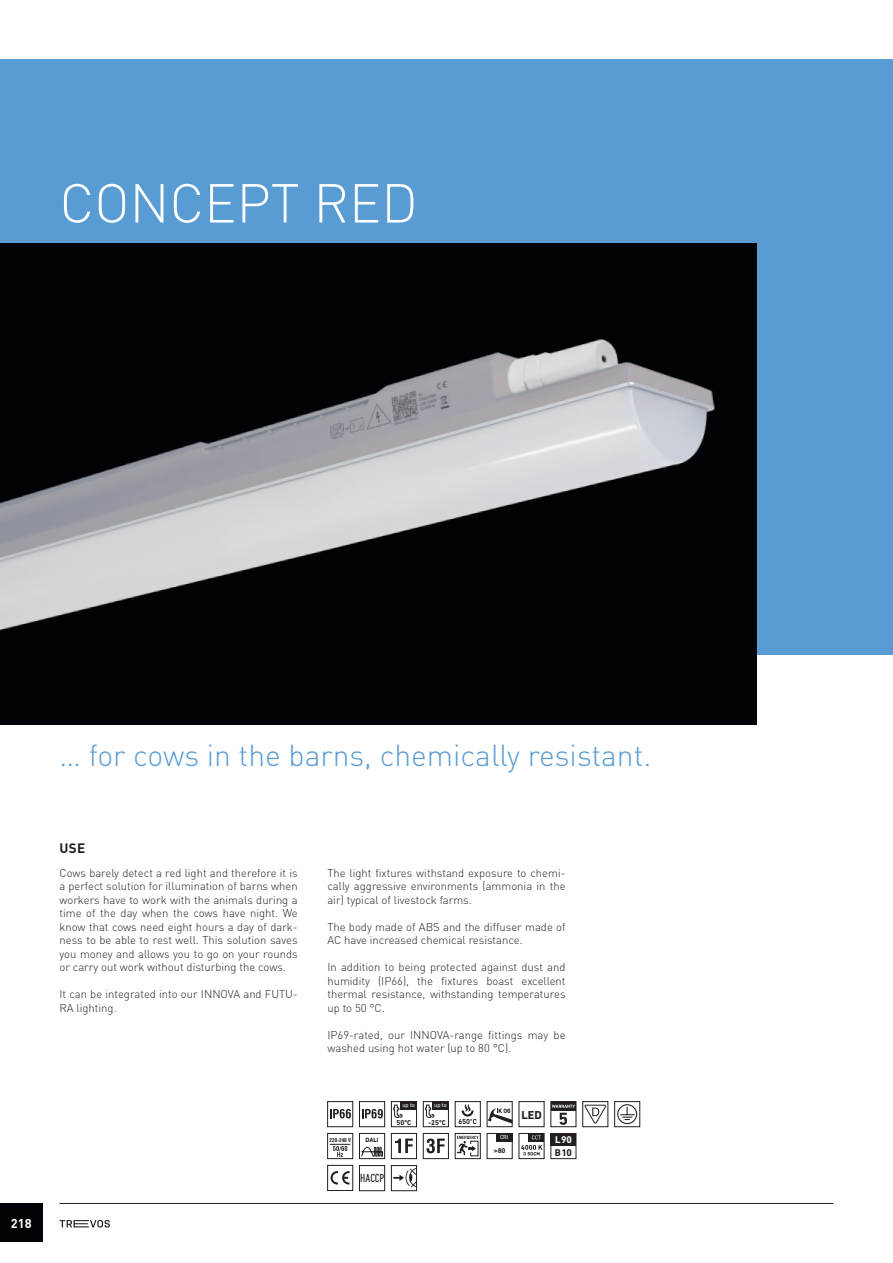
<style>
.page{position:relative;width:893px;height:1263px;background:#fff}
.page>*{position:absolute;margin:0;border:0;box-sizing:border-box;transform-origin:0 0}
.H2_-_UVOD_-_bílá__vychozi{font:300 54px "DINOT";color:#fff}
.H3_-_Headliny{font:300 30px "DINOT";color:#599cd4}
.H5_-_klasicke_nadpisy_VERZALKY{font:700 13.5px "DINOT";color:#231f20}
.t1{font:700 12.75px "DINOT";color:#fff}
.t2{font:condensed 12px "DIN Next LT Pro";color:#231f20}
.t3{font:700 11.7px "DIN Next LT Pro";color:#231f20}
.Produkt_-_Odstavec_blok{font:300 11.25px/13.5px "DINOT";color:#231f20;text-align:justify}
.t4{font:700 9.9px "DIN Next LT Pro";color:#231f20}
.t5{font:700 9.9px "DIN Next LT Pro";color:#fff}
.t6{font:700 7.05px "DIN Next LT Pro";color:#231f20}
.t7{font:700 6.3px "DIN Next LT Pro";color:#231f20}
.t8{font:5.85px "DIN Next LT Pro";color:#fff}
.t9{font:700 condensed 5.25px "Helvetica CE";color:#231f20}
</style>
<div class="page">
<hr style="left:60px;top:1203px;width:773px;height:1px;background:#231f20">
<div style="left:0;top:1203px;width:43px;height:39px;background:#010205"></div>
<svg style="left:60px;top:1220px;width:50px;height:7px"></svg>
<div style="left:0;top:60px;width:893px;height:595px;background:#599cd4"></div>
<svg style="left:362px;top:1109px;width:21px;height:9px"></svg>
<div style="left:359px;top:1101px;width:26px;height:26px;border:1px solid #231f20"></div>
<svg style="left:489px;top:1108px;width:21px;height:15px"></svg>
<div style="left:487px;top:1101px;width:25px;height:26px;border:1px solid #231f20"></div>
<svg style="left:459px;top:1104px;width:18px;height:20px"></svg>
<div style="left:455px;top:1101px;width:25px;height:26px;border:1px solid #231f20"></div>
<div style="left:400px;top:1101px;width:17px;height:9px;background:#231f20"></div>
<svg style="left:393px;top:1104px;width:9px;height:14px"></svg>
<div style="left:391px;top:1101px;width:26px;height:26px;border:1px solid #231f20"></div>
<div style="left:432px;top:1101px;width:16px;height:9px;background:#231f20"></div>
<svg style="left:425px;top:1104px;width:9px;height:14px"></svg>
<div style="left:423px;top:1101px;width:26px;height:26px;border:1px solid #231f20"></div>
<svg style="left:457px;top:1135px;width:20px;height:1px"></svg>
<svg style="left:457px;top:1136px;width:21px;height:21px"></svg>
<div style="left:455px;top:1133px;width:25px;height:26px;border:1px solid #231f20"></div>
<svg style="left:330px;top:1144px;width:20px;height:13px"></svg>
<div style="left:327px;top:1133px;width:26px;height:26px;border:1px solid #231f20"></div>
<svg style="left:617px;top:1104px;width:21px;height:21px"></svg>
<div style="left:614px;top:1101px;width:26px;height:26px;border:1px solid #231f20"></div>
<svg style="left:393px;top:1168px;width:22px;height:19px"></svg>
<div style="left:391px;top:1165px;width:26px;height:26px;border:1px solid #231f20"></div>
<div style="left:359px;top:1165px;width:26px;height:26px;border:1px solid #231f20"></div>
<svg style="left:427px;top:1138px;width:18px;height:15px"></svg>
<div style="left:423px;top:1133px;width:26px;height:26px;border:1px solid #231f20"></div>
<svg style="left:395px;top:1138px;width:18px;height:15px"></svg>
<div style="left:391px;top:1133px;width:26px;height:26px;border:1px solid #231f20"></div>
<svg style="left:331px;top:1171px;width:18px;height:13px"></svg>
<div style="left:327px;top:1165px;width:26px;height:26px;border:1px solid #231f20"></div>
<div style="left:519px;top:1101px;width:25px;height:26px;border:1px solid #231f20"></div>
<svg style="left:553px;top:1103px;width:21px;height:2px"></svg>
<svg style="left:553px;top:1105px;width:21px;height:20px"></svg>
<div style="left:551px;top:1101px;width:25px;height:26px;border:1px solid #231f20"></div>
<svg style="left:330px;top:1109px;width:21px;height:9px"></svg>
<div style="left:327px;top:1101px;width:26px;height:26px;border:1px solid #231f20"></div>
<div style="left:496px;top:1133px;width:16px;height:9px;background:#231f20"></div>
<div style="left:487px;top:1133px;width:25px;height:26px;border:1px solid #231f20"></div>
<svg style="left:528px;top:1135px;width:14px;height:7px"></svg>
<svg style="left:532px;top:1135px;width:9px;height:4px"></svg>
<svg style="left:521px;top:1145px;width:21px;height:10px"></svg>
<div style="left:519px;top:1133px;width:25px;height:26px;border:1px solid #231f20"></div>
<svg style="left:361px;top:1147px;width:22px;height:10px"></svg>
<div style="left:359px;top:1133px;width:26px;height:26px;border:1px solid #231f20"></div>
<div style="left:551px;top:1133px;width:25px;height:13px;background:#231f20"></div>
<div style="left:551px;top:1133px;width:25px;height:26px;border:1px solid #231f20"></div>
<svg style="left:585px;top:1104px;width:21px;height:20px"></svg>
<div style="left:583px;top:1101px;width:25px;height:26px;border:1px solid #231f20"></div>
<img style="left:0;top:244px;width:757px;height:481px">
<p class="H2_-_UVOD_-_bílá__vychozi" style="left:60px;top:170px;width:360px">CONCEPT RED</p>
<p class="t1" style="left:11px;top:1214px;width:22px">218</p>
<p class="H3_-_Headliny" style="left:60px;top:737px;width:593px">… for cows in the barns, chemically resistant.</p>
<p class="H5_-_klasicke_nadpisy_VERZALKY" style="left:60px;top:839px;width:27px">USE</p>
<p class="Produkt_-_Odstavec_blok" style="left:60px;top:866px;width:240px">Cows barely detect a red light and therefore it is a perfect solution for illumination of barns when workers have to work with the animals during a time of the day when the cows have night. We know that cows need eight hours a day of dark&shy;ness to be able to rest well. This solution saves you money and allows you to go on your rounds or carry out work without disturbing the cows.</p>
<p class="Produkt_-_Odstavec_blok" style="left:60px;top:987px;width:240px">It can be integrated into our INNOVA and FUTU-<br>RA lighting.</p>
<p class="Produkt_-_Odstavec_blok" style="left:327px;top:866px;width:240px">The light fixtures withstand exposure to chemi&shy;cally aggressive environments (ammonia in the air) typical of livestock farms.</p>
<p class="Produkt_-_Odstavec_blok" style="left:327px;top:920px;width:240px">The body made of ABS and the diffuser made of<br>AC have increased chemical resistance.</p>
<p class="Produkt_-_Odstavec_blok" style="left:327px;top:960px;width:240px">In addition to being protected against dust and humidity (IP66), the fixtures boast excellent thermal resistance, withstanding temperatures up to 50 °C.</p>
<p class="Produkt_-_Odstavec_blok" style="left:327px;top:1028px;width:240px">IP69-rated, our INNOVA-range fittings may be washed using hot water (up to 80 °C).</p>
<p class="t9" style="left:330px;top:1137px;width:23px">220-240 V</p>
<p class="t7" style="left:365px;top:1137px;width:15px">DALI</p>
<p class="t2" style="left:360px;top:1171px;width:26px">HACCP</p>
<p class="t8" style="left:402px;top:1102px;width:14px">up to</p>
<p class="t6" style="left:397px;top:1118px;width:16px">50ºC</p>
<p class="t8" style="left:434px;top:1102px;width:14px">up to</p>
<p class="t6" style="left:428px;top:1118px;width:19px">-25ºC</p>
<p class="t8" style="left:500px;top:1134px;width:10px">CRI</p>
<p class="t6" style="left:494px;top:1146px;width:13px">&gt;80</p>
<p class="t3" style="left:521px;top:1108px;width:22px">LED</p>
<p class="t5" style="left:555px;top:1134px;width:18px">L90</p>
<p class="t4" style="left:555px;top:1146px;width:19px">B10</p>
</div>
